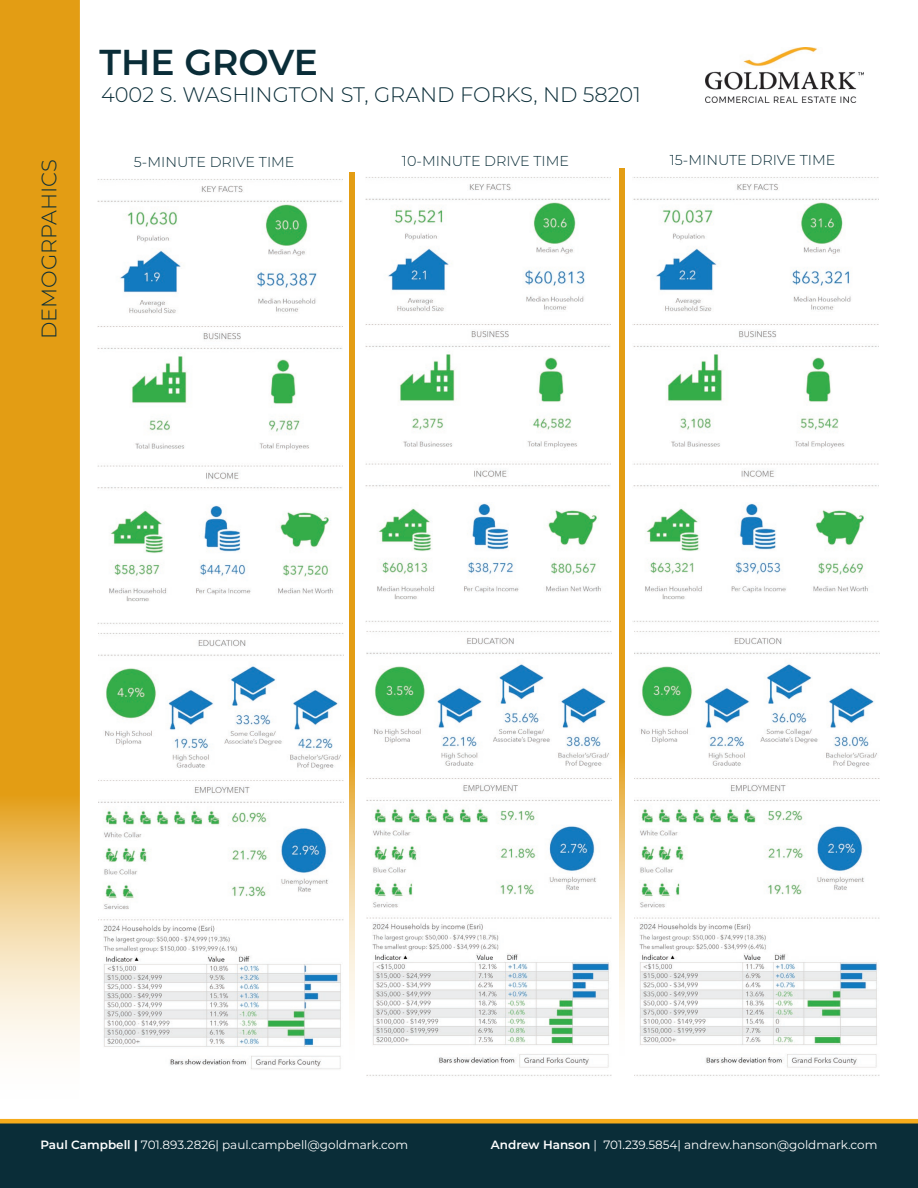
<style>
.page{position:relative;width:918px;height:1188px;background:#fff}
.page>*{position:absolute;margin:0;border:0;box-sizing:border-box;transform-origin:0 0}
.t1{font:600 36px "Montserrat";color:#0a2d38}
.t2{font:300 21px "Montserrat";color:#0a2d38}
.t3{font:300 14.4px "Montserrat";color:#0a2d38}
.t4{font:12px "Montserrat";color:#fff}
.s1{font-weight:600}
.s2{font-weight:700}
</style>
<div class="page">
<svg style="left:0;top:0;width:79px;height:1119px;background:#e8af41"></svg>
<div style="left:0;top:1124px;width:918px;height:64px;background:#0a2d38"></div>
<div style="left:0;top:1119px;width:918px;height:5px;border:2px solid #f5ab1c"></div>
<img style="left:705px;top:47px;width:159px;height:55px">
<img style="left:97px;top:179px;width:245px;height:445px">
<img style="left:99px;top:633px;width:245px;height:437px">
<img style="left:365px;top:177px;width:245px;height:445px">
<img style="left:367px;top:631px;width:245px;height:445px">
<img style="left:633px;top:177px;width:245px;height:445px">
<img style="left:634px;top:631px;width:246px;height:445px">
<svg style="left:350px;top:172px;width:5px;height:841px;background:#e7ae3e"></svg>
<svg style="left:620px;top:168px;width:5px;height:841px;background:#e7ae3e"></svg>
<h2 class="t2" style="left:35px;top:339px;width:182px;rotate:-90deg">DEMOGRPAHICS</h2>
<h1 class="t1" style="left:100px;top:37px;width:220px">THE GROVE</h1>
<h2 class="t2" style="left:101px;top:81px;width:541px">4002 S. WASHINGTON ST, GRAND FORKS, ND 58201</h2>
<p class="t3" style="left:134px;top:152px;width:162px">5-MINUTE DRIVE TIME</p>
<p class="t3" style="left:402px;top:151px;width:169px">10-MINUTE DRIVE TIME</p>
<p class="t3" style="left:670px;top:151px;width:167px">15-MINUTE DRIVE TIME</p>
<p class="t4" style="left:40px;top:1136px;width:369px"><span class="s1">Paul Campbell</span> <span class="s2">|</span> 701.893.2826| paul.campbell@goldmark.com</p>
<p class="t4" style="left:491px;top:1136px;width:388px"><span class="s1">Andrew Hanson</span> | 701.239.5854| andrew.hanson@goldmark.com</p>
</div>
